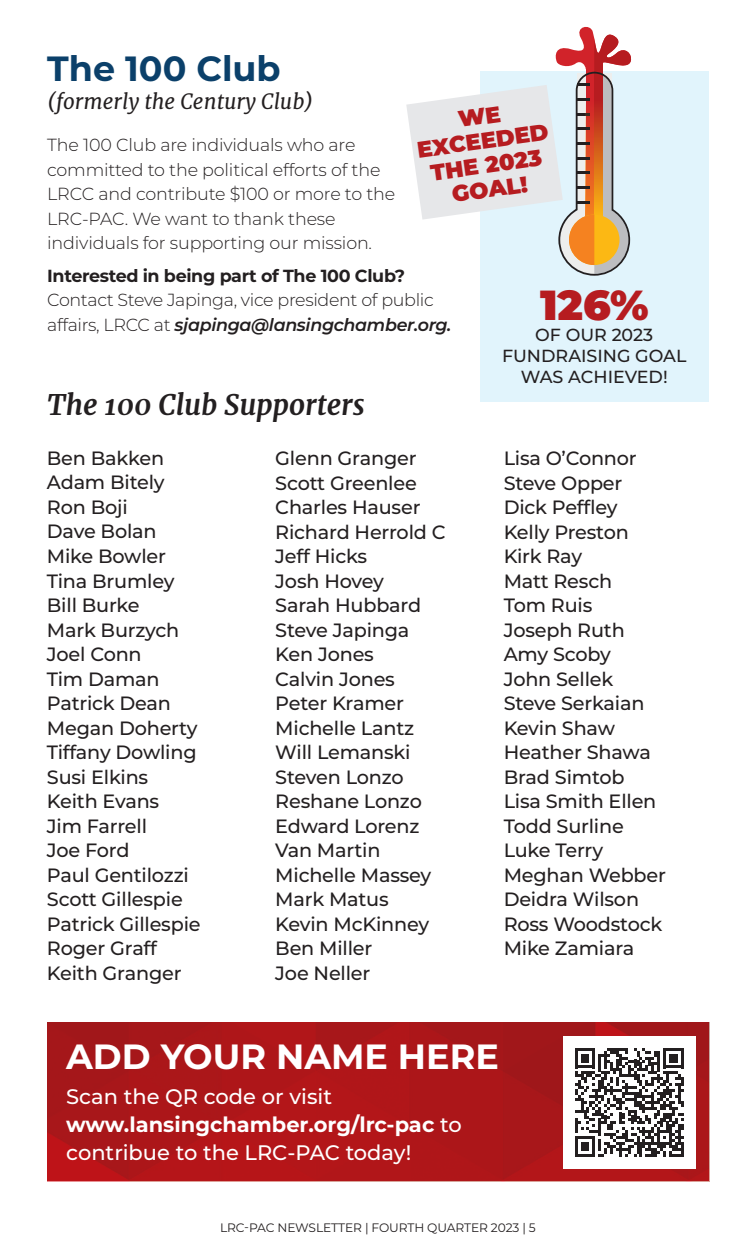
<style>
.page{position:relative;width:756px;height:1260px;background:#fff}
.page>*{position:absolute;margin:0;border:0;box-sizing:border-box;transform-origin:0 0}
.t1{font:900 42px "Montserrat";color:#b61c20}
.t2{font:700 35px "Montserrat";color:#fff}
.t3{font:700 35px "Montserrat";color:#0b406a}
.t4{font:italic 700 28px "Merriweather";color:#231f20}
.t5{font:900 22.75px/24.5px "Montserrat";color:#b61c20;text-align:center}
.t6{font:500 21px/28px "Montserrat";color:#fff}
.t7{font:italic 21px "Merriweather";color:#231f20}
.t8{font:500 19.25px/24.5px "Montserrat";letter-spacing:-.01em;color:#231f20}
.t9{font:300 17.5px/24.5px "Montserrat";letter-spacing:-.01em;color:#231f20}
.t10{font:500 17.5px/21px "Montserrat";color:#231f20;text-align:center}
.t11{font:700 17.5px "Montserrat";letter-spacing:-.02em;color:#231f20}
.t12{font:12.25px "Montserrat";letter-spacing:-.01em;color:#231f20}
.s1{font-weight:600;font-style:italic}
.s2{font-weight:700}
</style>
<div class="page">
<div style="left:480px;top:71px;width:228px;height:331px;background:#e1f4fc"></div>
<img style="left:47px;top:1022px;width:662px;height:159px">
<div style="left:563px;top:1036px;width:132px;height:133px;background:#fff"></div>
<svg style="left:575px;top:1048px;width:109px;height:109px"></svg>
<hr style="left:681px;top:1142px;width:3px;height:15px;background:#231f20">
<svg style="left:406px;top:26px;width:226px;height:250px"></svg>
<h2 class="t3" style="left:47px;top:43px;width:235px">The 100 Club</h2>
<p class="t7" style="left:47px;top:88px;width:268px">(formerly the Century Club)</p>
<p class="t9" style="left:47px;top:132px;width:350px">The 100 Club are individuals who are committed to the political efforts of the LRCC and contribute $100 or more to the LRC-PAC. We want to thank these individuals for supporting our mission.</p>
<p class="t11" style="left:47px;top:263px;width:360px">Interested in being part of The 100 Club?</p>
<p class="t9" style="left:47px;top:287px;width:406px">Contact Steve Japinga, vice president of public affairs, LRCC at <span class="s1">sjapinga@lansingchamber.org.</span></p>
<p class="t5" style="left:412px;top:112px;width:134px;rotate:-8deg">WE<br>EXCEEDED<br>THE 2023<br>GOAL!</p>
<h1 class="t1" style="left:540px;top:274px;width:110px">126%</h1>
<p class="t10" style="left:502px;top:324px;width:186px">OF OUR 2023<br>FUNDRAISING GOAL<br>WAS ACHIEVED!</p>
<h3 class="t4" style="left:47px;top:387px;width:319px">The 100 Club Supporters</h3>
<p class="t8" style="left:47px;top:445px;width:155px">Ben Bakken<br>Adam Bitely<br>Ron Boji<br>Dave Bolan<br>Mike Bowler<br>Tina Brumley<br>Bill Burke<br>Mark Burzych<br>Joel Conn<br>Tim Daman<br>Patrick Dean<br>Megan Doherty<br>Tiffany Dowling<br>Susi Elkins<br>Keith Evans<br>Jim Farrell<br>Joe Ford<br>Paul Gentilozzi<br>Scott Gillespie<br>Patrick Gillespie<br>Roger Graff<br>Keith Granger</p>
<p class="t8" style="left:275px;top:445px;width:172px">Glenn Granger<br>Scott Greenlee<br>Charles Hauser<br>Richard Herrold C<br>Jeff Hicks<br>Josh Hovey<br>Sarah Hubbard<br>Steve Japinga<br>Ken Jones<br>Calvin Jones<br>Peter Kramer<br>Michelle Lantz<br>Will Lemanski<br>Steven Lonzo<br>Reshane Lonzo<br>Edward Lorenz<br>Van Martin<br>Michelle Massey<br>Mark Matus<br>Kevin McKinney<br>Ben Miller<br>Joe Neller</p>
<p class="t8" style="left:504px;top:445px;width:164px">Lisa O’Connor<br>Steve Opper<br>Dick Peffley<br>Kelly Preston<br>Kirk Ray<br>Matt Resch<br>Tom Ruis<br>Joseph Ruth<br>Amy Scoby<br>John Sellek<br>Steve Serkaian<br>Kevin Shaw<br>Heather Shawa<br>Brad Simtob<br>Lisa Smith Ellen<br>Todd Surline<br>Luke Terry<br>Meghan Webber<br>Deidra Wilson<br>Ross Woodstock<br>Mike Zamiara</p>
<h2 class="t2" style="left:66px;top:1031px;width:434px">ADD YOUR NAME HERE</h2>
<p class="t6" style="left:66px;top:1081px;width:397px">Scan the QR code or visit <span class="s2">www.lansingchamber.org/lrc-pac</span> to contribue to the LRC-PAC today!</p>
<p class="t12" style="left:220px;top:1219px;width:317px">LRC-PAC NEWSLETTER | FOURTH QUARTER 2023 | 5</p>
</div>
